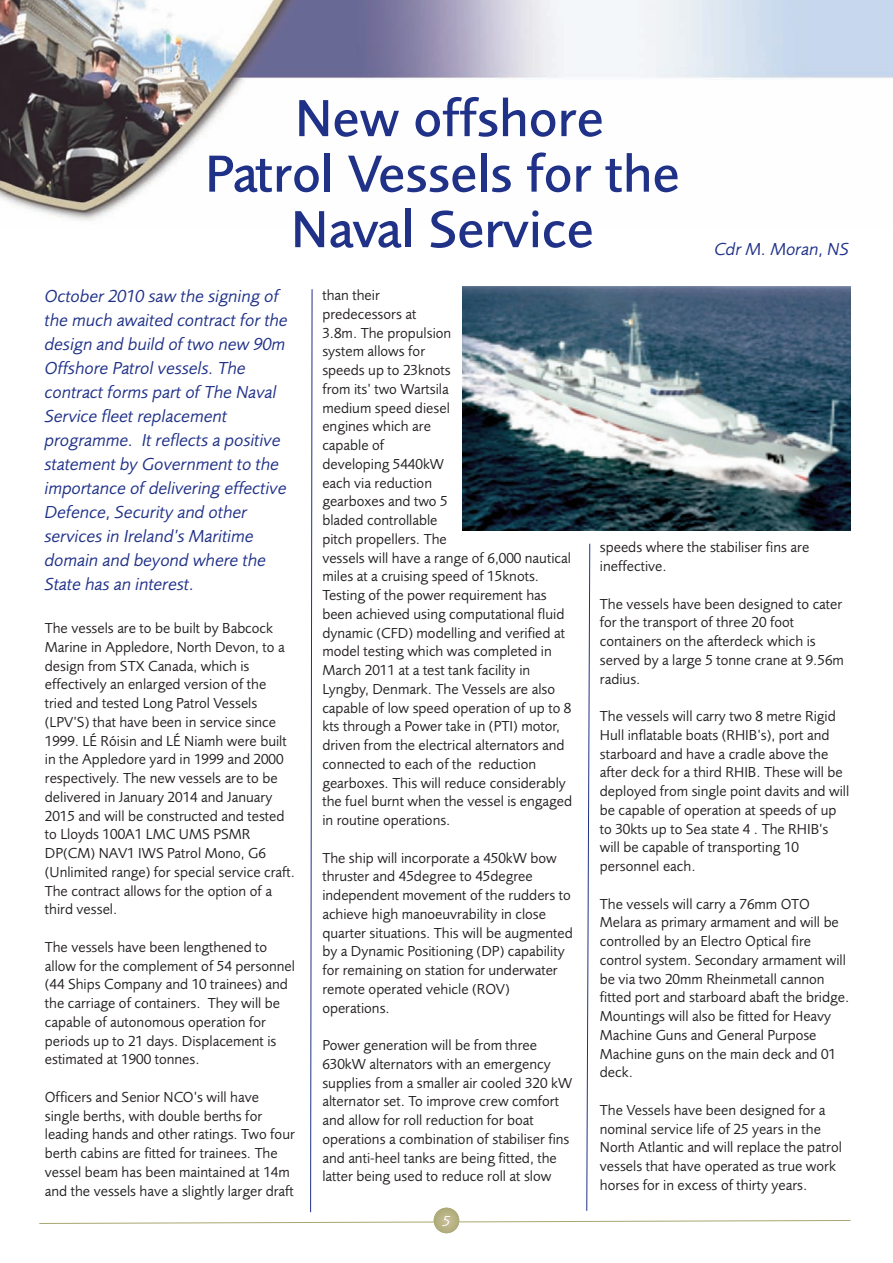
<style>
.page{position:relative;width:893px;height:1263px;background:#fff}
.page>*{position:absolute;margin:0;border:0;box-sizing:border-box;transform-origin:0 0}
.t1{font:500 54px/55.5px "Foundry Sans";color:#203188;text-align:center}
.t2{font:italic 18px/24px "Foundry Sans";color:#203188}
.t3{font:15px/18.8px "Foundry Sans";color:#231f20}
.t4{font:italic 15px "Foundry Sans";color:#fff}
</style>
<div class="page">
<svg style="left:39px;top:1220px;width:812px;height:4px"></svg>
<svg style="left:434px;top:1208px;width:25px;height:25px"></svg>
<svg style="left:310px;top:289px;width:3px;height:924px"></svg>
<svg style="left:586px;top:543px;width:4px;height:668px"></svg>
<img style="left:462px;top:286px;width:388px;height:244px">
<img style="left:0;top:0;width:893px;height:221px">
<h1 class="t1" style="left:205px;top:95px;width:476px">New offshore<br>Patrol Vessels for the<br>Naval Service</h1>
<p class="t2" style="left:714px;top:238px;width:136px">Cdr M. Moran, NS</p>
<p class="t2" style="left:45px;top:286px;width:245px">October 2010 saw the signing of the much awaited contract for the design and build of two new 90m<br>Offshore Patrol vessels. The contract forms part of The Naval<br>Service fleet replacement programme. It reflects a positive statement by Government to the importance of delivering effective<br>Defence, Security and other services in Ireland’s Maritime domain and beyond where the<br>State has an interest.</p>
<p class="t3" style="left:45px;top:620px;width:252px">The vessels are to be built by Babcock Marine in Appledore, North Devon, to a design from STX Canada, which is effectively an enlarged version of the tried and tested Long Patrol Vessels (LPV’S) that have been in service since 1999. LÉ Róisin and LÉ Niamh were built in the Appledore yard in 1999 and 2000 respectively. The new vessels are to be delivered in January 2014 and January 2015 and will be constructed and tested to Lloyds 100A1 LMC UMS PSMR DP(CM) NAV1 IWS Patrol Mono, G6 (Unlimited range) for special service craft.<br>The contract allows for the option of a third vessel.</p>
<p class="t3" style="left:45px;top:939px;width:252px">The vessels have been lengthened to allow for the complement of 54 personnel (44 Ships Company and 10 trainees) and the carriage of containers. They will be capable of autonomous operation for periods up to 21 days. Displacement is estimated at 1900 tonnes.</p>
<p class="t3" style="left:45px;top:1089px;width:252px">Officers and Senior NCO’s will have single berths, with double berths for leading hands and other ratings. Two four berth cabins are fitted for trainees. The vessel beam has been maintained at 14m and the vessels have a slightly larger draft</p>
<p class="t3" style="left:322px;top:287px;width:251px">than their<br>predecessors at<br>3.8m. The propulsion<br>system allows for<br>speeds up to 23knots<br>from its’ two Wartsila<br>medium speed diesel<br>engines which are<br>capable of<br>developing 5440kW<br>each via reduction<br>gearboxes and two 5<br>bladed controllable<br>pitch propellers. The<br>vessels will have a range of 6,000 nautical miles at a cruising speed of 15knots.<br>Testing of the power requirement has been achieved using computational fluid dynamic (CFD) modelling and verified at model testing which was completed in<br>March 2011 at a test tank facility in<br>Lyngby, Denmark. The Vessels are also capable of low speed operation of up to 8 kts through a Power take in (PTI) motor, driven from the electrical alternators and connected to each of the reduction gearboxes. This will reduce considerably the fuel burnt when the vessel is engaged in routine operations.</p>
<p class="t3" style="left:322px;top:850px;width:252px">The ship will incorporate a 450kW bow thruster and 45degree to 45degree independent movement of the rudders to achieve high manoeuvrability in close quarter situations. This will be augmented by a Dynamic Positioning (DP) capability for remaining on station for underwater remote operated vehicle (ROV) operations.</p>
<p class="t3" style="left:322px;top:1037px;width:251px">Power generation will be from three 630kW alternators with an emergency supplies from a smaller air cooled 320 kW alternator set. To improve crew comfort and allow for roll reduction for boat operations a combination of stabiliser fins and anti-heel tanks are being fitted, the latter being used to reduce roll at slow</p>
<p class="t4" style="left:443px;top:1215px;width:9px">5</p>
<p class="t3" style="left:600px;top:539px;width:211px">speeds where the stabiliser fins are ineffective.</p>
<p class="t3" style="left:600px;top:595px;width:246px">The vessels have been designed to cater for the transport of three 20 foot containers on the afterdeck which is served by a large 5 tonne crane at 9.56m radius.</p>
<p class="t3" style="left:600px;top:708px;width:251px">The vessels will carry two 8 metre Rigid Hull inflatable boats (RHIB’s), port and starboard and have a cradle above the after deck for a third RHIB. These will be deployed from single point davits and will be capable of operation at speeds of up to 30kts up to Sea state 4 . The RHIB’s will be capable of transporting 10 personnel each.</p>
<p class="t3" style="left:600px;top:895px;width:251px">The vessels will carry a 76mm OTO Melara as primary armament and will be controlled by an Electro Optical fire control system. Secondary armament will be via two 20mm Rheinmetall cannon fitted port and starboard abaft the bridge.<br>Mountings will also be fitted for Heavy Machine Guns and General Purpose Machine guns on the main deck and 01 deck.</p>
<p class="t3" style="left:600px;top:1102px;width:243px">The Vessels have been designed for a nominal service life of 25 years in the North Atlantic and will replace the patrol vessels that have operated as true work horses for in excess of thirty years.</p>
</div>
